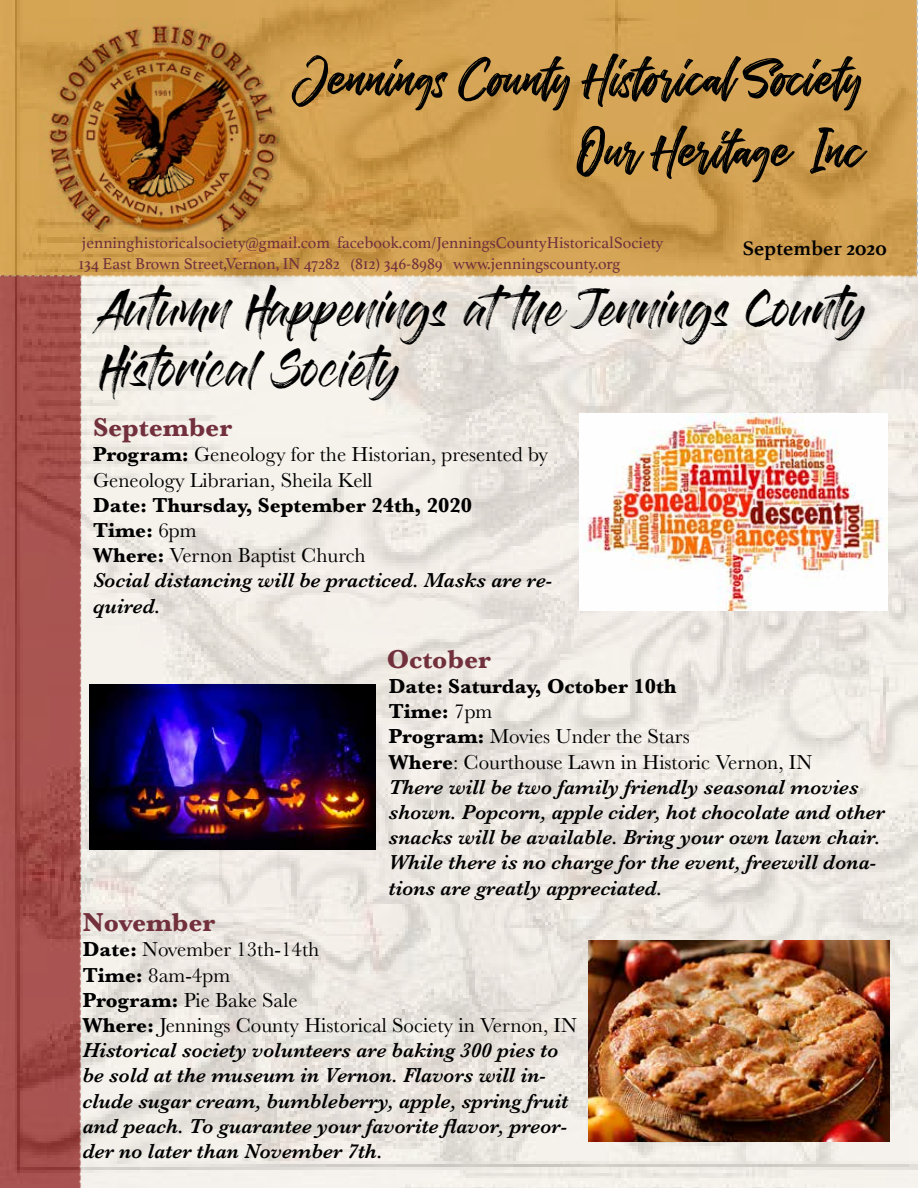
<style>
.page{position:relative;width:918px;height:1188px;background:#fff}
.page>*{position:absolute;margin:0;border:0;box-sizing:border-box;transform-origin:0 0}
.t1{font:57px/72px "The Historia Demo";color:#000101;text-align:right}
.t2{font:36px/60px "Gloss And Bloom";color:#000}
.t3{font:700 27px "Baskerville";color:#72303c}
.t4{font:italic 600 21px/25.2px "Baskerville";color:#000}
.t5{font:21px/25.2px "Baskerville";color:#000}
.t6{font:700 21px "Athelas";color:#000}
.t7{font:16.5px "Athelas";color:#72303c}
.s1{font-weight:700}
.s2{font-weight:700;font-style:normal}
.s3{font-weight:400;font-style:normal}
</style>
<div class="page">
<img style="left:0;top:0;width:918px;height:1188px">
<img style="left:39px;top:19px;width:245px;height:224px">
<img style="left:579px;top:414px;width:308px;height:197px">
<img style="left:588px;top:940px;width:301px;height:201px">
<img style="left:89px;top:684px;width:286px;height:165px">
<h1 class="t1" style="left:297px;top:48px;width:568px">Jennings County Historical Society<br>Our Heritage Inc</h1>
<p class="t7" style="left:82px;top:230px;width:583px">jenninghistoricalsociety@gmail.com facebook.com/JenningsCountyHistoricalSociety</p>
<p class="t7" style="left:79px;top:250px;width:543px">134 East Brown Street,Vernon, IN 47282 (812) 346-8989 www.jenningscounty.org</p>
<p class="t6" style="left:743px;top:231px;width:145px">September 2020</p>
<h2 class="t2" style="left:99px;top:284px;width:769px">Autumn Happenings atthe Jennings County<br>Historical Society</h2>
<p class="t3" style="left:93px;top:409px;width:141px">September</p>
<p class="t5" style="left:93px;top:442px;width:456px"><span class="s1">Program:</span> Geneology for the Historian, presented by<br>Geneology Librarian, Sheila Kell</p>
<p class="t4" style="left:93px;top:492px;width:461px"><span class="s2">Date: Thursday, September 24th, 2020<br>Time:</span> <span class="s3">6pm<br></span><span class="s2">Where:</span> <span class="s3">Vernon Baptist Church<br></span>Social distancing will be practiced. Masks are re&shy;quired.</p>
<p class="t3" style="left:387px;top:640px;width:106px">October</p>
<p class="t4" style="left:389px;top:674px;width:498px"><span class="s2">Date: Saturday, October 10th<br>Time:</span> <span class="s3">7pm<br></span><span class="s2">Program:</span> <span class="s3">Movies Under the Stars<br></span><span class="s2">Where</span><span class="s3">: Courthouse Lawn in Historic Vernon, IN<br></span>There will be two family friendly seasonal movies shown. Popcorn, apple cider, hot chocolate and other snacks will be available. Bring your own lawn chair.<br>While there is no charge for the event, freewill dona&shy;tions are greatly appreciated.</p>
<p class="t3" style="left:83px;top:904px;width:134px">November</p>
<p class="t4" style="left:83px;top:937px;width:496px"><span class="s2">Date:</span> <span class="s3">November 13th-14th<br></span><span class="s2">Time:</span> <span class="s3">8am-4pm<br></span><span class="s2">Program:</span> <span class="s3">Pie Bake Sale<br></span><span class="s2">Where:</span> <span class="s3">Jennings County Historical Society in Vernon, IN </span>Historical society volunteers are baking 300 pies to be sold at the museum in Vernon. Flavors will in&shy;clude sugar cream, bumbleberry, apple, spring fruit and peach. To guarantee your favorite flavor, preor&shy;der no later than November 7th.</p>
</div>
